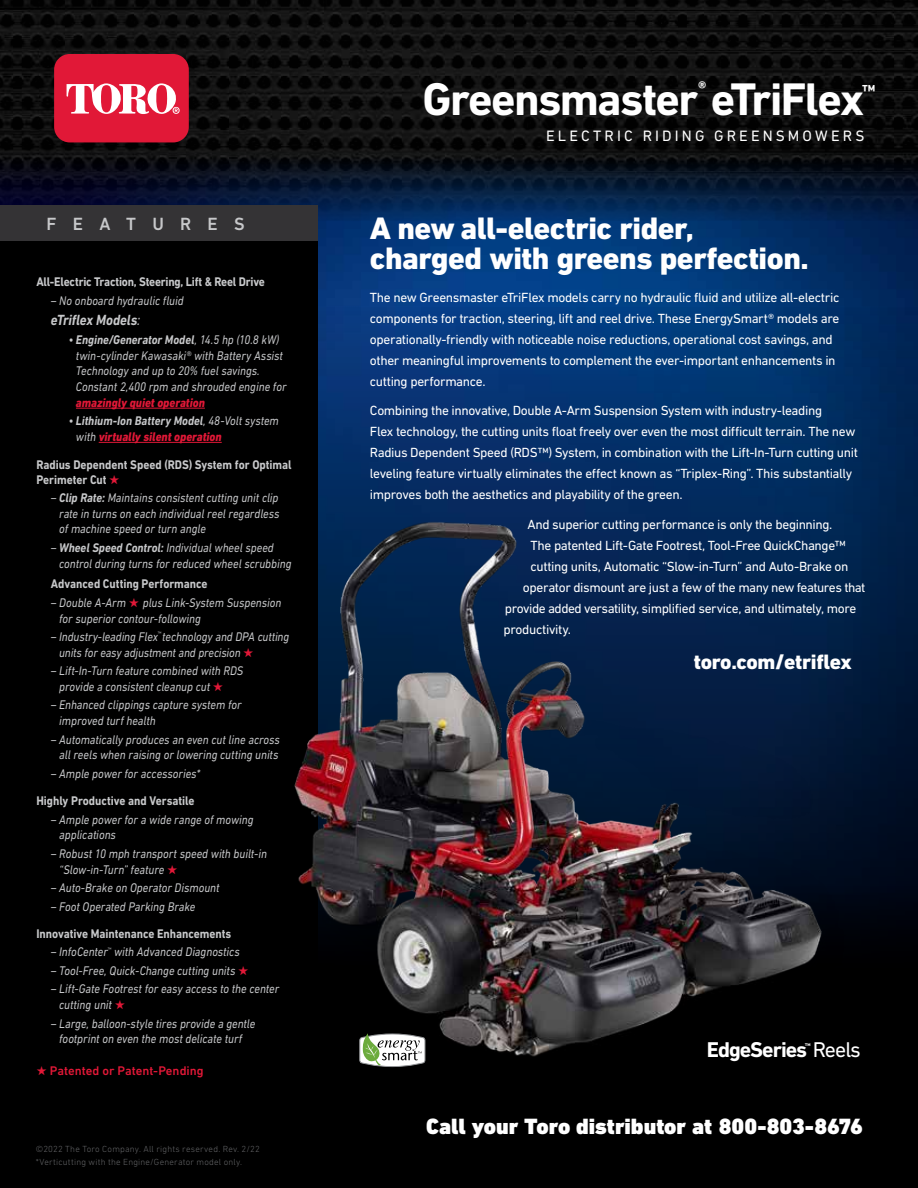
<style>
.page{position:relative;width:918px;height:1188px;background:#fff}
.page>*{position:absolute;margin:0;border:0;box-sizing:border-box;transform-origin:0 0}
.t1{font:700 46.5px "DIN Next LT Pro";letter-spacing:-.035em;color:#fff}
.t2{font:800 31.65px/30px "DIN Next LT Pro";letter-spacing:-.015em;color:#fff}
.t3{font:900 22.5px "DIN Next LT Pro";color:#fff}
.t4{font:700 21.75px "DIN Next LT Pro";letter-spacing:-.045em;color:#fff}
.t5{font:800 21.15px "DIN Next LT Pro";letter-spacing:-.015em;color:#fff}
.t6{font:700 18.6px "DIN Next LT Pro";color:#fff}
.t7{font:500 18px "DIN Next LT Pro";letter-spacing:.905em;color:#c7c8ca}
.t8{font:700 16.2px "DIN Next LT Pro";color:#fff}
.t9{font:15.3px "DIN Next LT Pro";letter-spacing:.2em;color:#fff}
.t10{font:italic 700 15px "DIN Next LT Pro";letter-spacing:-.01em;color:#c7c8ca;scale:.9 1}
.t11{font:13.5px/21px "DIN Next LT Pro";letter-spacing:-.03em;color:#fff}
.t12{font:italic 12.75px/15.8px "DIN Next LT Pro";letter-spacing:-.005em;color:#c7c8ca;scale:.9 1}
.t13{font:700 12.75px/15px "DIN Next LT Pro";letter-spacing:-.005em;color:#c7c8ca;scale:.9 1}
.t14{font:italic 800 12.75px/15.8px "DIN Next LT Pro";color:#e11837;scale:.9 1}
.t15{font:500 12.75px "DIN Next LT Pro";color:#e11837}
.t16{font:300 9px/13.5px "DIN Next LT Pro";letter-spacing:.02em;color:#636466}
.t17{font:700 7.05px "DIN Next LT Pro";color:#fff}
.t18{font:italic 5.1px "DIN Next LT Pro";color:#c7c8ca;scale:.9 1}
.s1{font-weight:400}
.s2{font-weight:700}
.s3{font-weight:400;color:#c7c8ca}
.s4{font-weight:700;color:#c7c8ca}
.s5{color:#e11837}
</style>
<div class="page">
<img style="left:318px;top:221px;width:600px;height:87px">
<img style="left:0;top:0;width:918px;height:221px">
<div style="left:54px;top:54px;width:135px;height:88px;background:#e11837;border-radius:16px"></div>
<svg style="left:67px;top:83px;width:113px;height:31px"></svg>
<svg style="left:318px;top:308px;width:600px;height:578px;background:#032f68"></svg>
<div style="left:0;top:886px;width:918px;height:302px;background:#000"></div>
<div style="left:0;top:224px;width:318px;height:931px;background:#000"></div>
<div style="left:0;top:205px;width:318px;height:35px;background:#343335"></div>
<img style="left:294px;top:475px;width:591px;height:587px">
<svg style="left:359px;top:1033px;width:66px;height:34px;background:#b3bbae"></svg>
<hr style="left:76px;top:408px;width:129px;height:1px;background:#e11837">
<hr style="left:99px;top:442px;width:123px;height:1px;background:#e11837">
<h3 class="t7" style="left:47px;top:213px;width:200px">FEATURES</h3>
<p class="t13" style="left:36px;top:274px;width:255px">All-Electric Traction, Steering, Lift &amp; Reel Drive</p>
<p class="t12" style="left:51px;top:292px;width:149px">– No onboard hydraulic fluid</p>
<p class="t10" style="left:51px;top:312px;width:101px">eTriflex Models<span class="s1">:</span></p>
<p class="t12" style="left:76px;top:332px;width:236px;text-indent:-7px">• <span class="s2">Engine/Generator Model</span>, 14.5 hp (10.8 kW) twin-cylinder Kawasaki® with Battery Assist Technology and up to 20% fuel savings.<br>Constant 2,400 rpm and shrouded engine for</p>
<p class="t14" style="left:76px;top:395px;width:145px">amazingly quiet operation</p>
<p class="t14" style="left:76px;top:413px;width:227px;text-indent:-7px"><span class="s3">•</span> <span class="s4">Lithium-Ion Battery Model</span><span class="s3">, 48-Volt system with</span> virtually silent operation</p>
<p class="t13" style="left:36px;top:457px;width:285px">Radius Dependent Speed (RDS) System for Optimal<br>Perimeter Cut <span class="s5">★</span></p>
<p class="t12" style="left:59px;top:490px;width:246px;text-align:justify;text-indent:-8px">– <span class="s2">Clip Rate:</span> Maintains consistent cutting unit clip rate in turns on each individual reel regardless of machine speed or turn angle</p>
<p class="t12" style="left:59px;top:540px;width:260px;text-indent:-8px">– <span class="s2">Wheel Speed Control:</span> Individual wheel speed control during turns for reduced wheel scrubbing</p>
<p class="t13" style="left:51px;top:577px;width:176px">Advanced Cutting Performance</p>
<p class="t12" style="left:59px;top:594px;width:248px;text-indent:-8px">– Double A-Arm <span class="s5">★</span> plus Link-System Suspension for superior contour-following</p>
<p class="t12" style="left:51px;top:629px;width:266px">– Industry-leading Flex technology and DPA cutting</p>
<p class="t18" style="left:157px;top:631px;width:6px">™</p>
<p class="t12" style="left:59px;top:644px;width:217px">units for easy adjustment and precision <span class="s5">★</span></p>
<p class="t12" style="left:59px;top:663px;width:206px;text-indent:-8px">– Lift-In-Turn feature combined with RDS provide a consistent cleanup cut <span class="s5">★</span></p>
<p class="t12" style="left:59px;top:697px;width:204px;text-indent:-8px">– Enhanced clippings capture system for improved turf health</p>
<p class="t12" style="left:51px;top:731px;width:256px;text-align:center">– Automatically produces an even cut line across all reels when raising or lowering cutting units</p>
<p class="t12" style="left:51px;top:765px;width:168px">– Ample power for accessories*</p>
<p class="t13" style="left:36px;top:793px;width:177px">Highly Productive and Versatile</p>
<p class="t12" style="left:59px;top:811px;width:218px;text-indent:-8px">– Ample power for a wide range of mowing applications</p>
<p class="t12" style="left:59px;top:846px;width:232px;text-indent:-8px">– Robust 10 mph transport speed with built-in “Slow-in-Turn” feature <span class="s5">★</span></p>
<p class="t12" style="left:51px;top:880px;width:189px">– Auto-Brake on Operator Dismount</p>
<p class="t12" style="left:51px;top:898px;width:162px">– Foot Operated Parking Brake</p>
<p class="t13" style="left:36px;top:926px;width:218px">Innovative Maintenance Enhancements</p>
<p class="t12" style="left:51px;top:944px;width:65px">– InfoCenter</p>
<p class="t18" style="left:108px;top:946px;width:6px">™</p>
<p class="t12" style="left:114px;top:944px;width:141px">with Advanced Diagnostics</p>
<p class="t12" style="left:51px;top:963px;width:221px">– Tool-Free, Quick-Change cutting units <span class="s5">★</span></p>
<p class="t12" style="left:59px;top:981px;width:246px;text-indent:-8px">– Lift-Gate Footrest for easy access to the center cutting unit <span class="s5">★</span></p>
<p class="t12" style="left:51px;top:1015px;width:229px;text-align:center">– Large, balloon-style tires provide a gentle footprint on even the most delicate turf</p>
<p class="t15" style="left:36px;top:1063px;width:169px">★ Patented or Patent-Pending</p>
<p class="t16" style="left:36px;top:1142px;width:226px">©2022 The Toro Company. All rights reserved. Rev. 2/22 *Verticutting with the Engine/Generator model only.</p>
<h3 class="t6" style="left:698px;top:77px;width:10px">®</h3>
<h1 class="t1" style="left:423px;top:72px;width:443px">Greensmaster eTriFlex</h1>
<p class="t8" style="left:862px;top:81px;width:15px">™</p>
<p class="t9" style="left:546px;top:127px;width:320px">ELECTRIC RIDING GREENSMOWERS</p>
<h2 class="t2" style="left:370px;top:213px;width:440px">A new all-electric rider, charged with greens perfection.</h2>
<p class="t11" style="left:370px;top:286px;width:471px">The new Greensmaster eTriFlex models carry no hydraulic fluid and utilize all-electric components for traction, steering, lift and reel drive. These EnergySmart® models are operationally-friendly with noticeable noise reductions, operational cost savings, and other meaningful improvements to complement the ever-important enhancements in cutting performance.</p>
<p class="t11" style="left:370px;top:400px;width:489px">Combining the innovative, Double A-Arm Suspension System with industry-leading<br>Flex technology, the cutting units float freely over even the most difficult terrain. The new Radius Dependent Speed (RDS™) System, in combination with the Lift-In-Turn cutting unit leveling feature virtually eliminates the effect known as “Triplex-Ring”. This substantially improves both the aesthetics and playability of the green.</p>
<p class="t11" style="left:527px;top:513px;width:306px">And superior cutting performance is only the beginning.</p>
<p class="t11" style="left:530px;top:534px;width:317px">The patented Lift-Gate Footrest, Tool-Free QuickChange™</p>
<p class="t11" style="left:530px;top:555px;width:320px">cutting units, Automatic “Slow-in-Turn” and Auto-Brake on</p>
<p class="t11" style="left:523px;top:576px;width:344px">operator dismount are just a few of the many new features that</p>
<p class="t11" style="left:505px;top:597px;width:353px">provide added versatility, simplified service, and ultimately, more</p>
<p class="t11" style="left:503px;top:618px;width:69px">productivity.</p>
<h3 class="t5" style="left:694px;top:649px;width:160px">toro.com/etriflex</h3>
<h3 class="t4" style="left:707px;top:1037px;width:155px">EdgeSeries <span class="s1">Reels</span></h3>
<p class="t17" style="left:805px;top:1041px;width:7px">™</p>
<h3 class="t3" style="left:426px;top:1113px;width:438px">Call your Toro distributor at 800-803-8676</h3>
</div>
